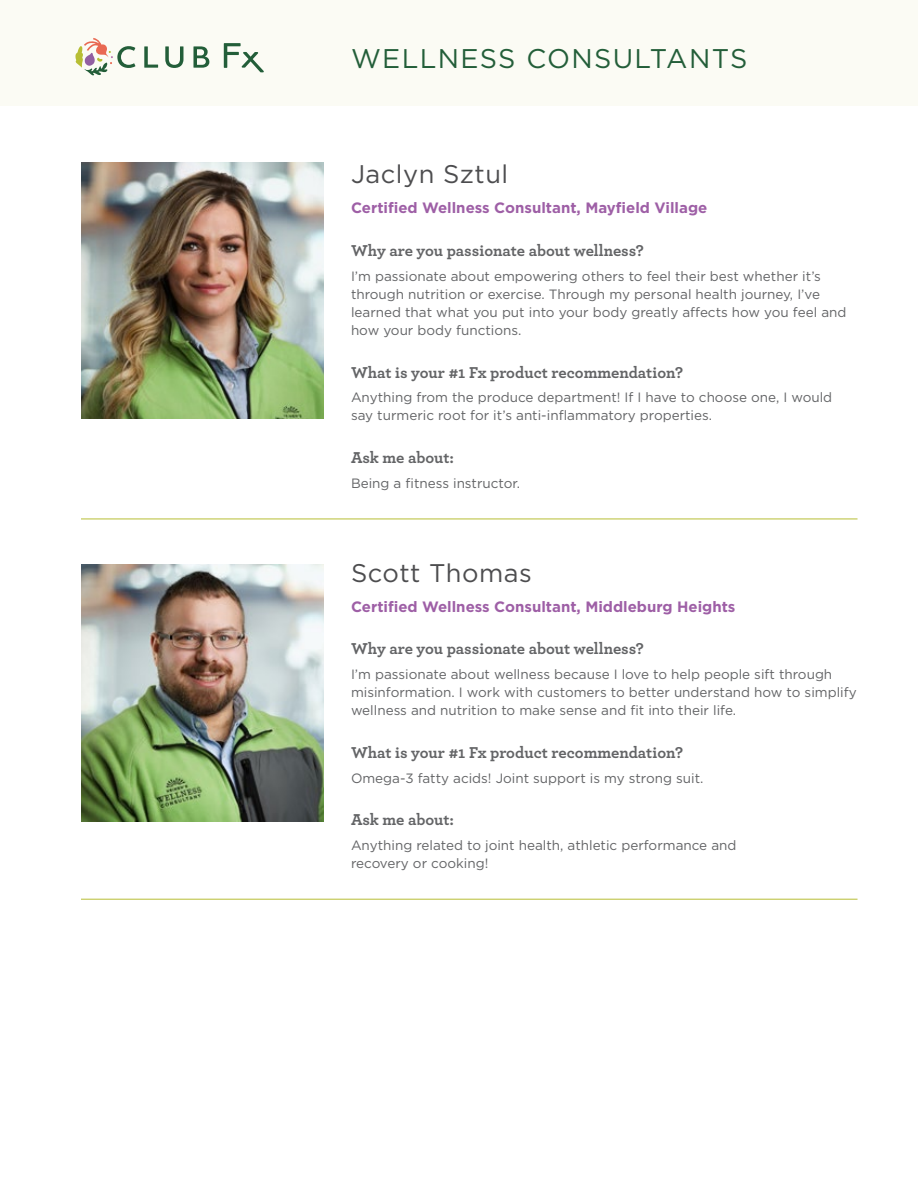
<style>
.page{position:relative;width:918px;height:1188px;background:#fff}
.page>*{position:absolute;margin:0;border:0;box-sizing:border-box;transform-origin:0 0}
.t1{font:27px "Gotham";letter-spacing:.05em;color:#235e39}
.t2{font:25.5px "Gotham";letter-spacing:.02em;color:#4d4d4f}
.t3{font:700 16.5px "Archer";color:#636466}
.t4{font:700 15px "Gotham";color:#9e5fa6}
.t5{font:13.5px/18px "Gotham";color:#636466}
</style>
<div class="page">
<div style="left:0;top:0;width:918px;height:106px;background:#fbfbf4"></div>
<svg style="left:144px;top:46px;width:14px;height:22px"></svg>
<svg style="left:165px;top:46px;width:18px;height:22px"></svg>
<svg style="left:193px;top:46px;width:16px;height:22px"></svg>
<svg style="left:224px;top:43px;width:40px;height:29px"></svg>
<svg style="left:75px;top:38px;width:60px;height:38px"></svg>
<img style="left:81px;top:162px;width:243px;height:256px">
<img style="left:81px;top:565px;width:243px;height:256px">
<hr style="left:81px;top:519px;width:777px;height:1px;background:#b7be34">
<hr style="left:81px;top:899px;width:777px;height:1px;background:#b7be34">
<h1 class="t1" style="left:351px;top:44px;width:398px">WELLNESS CONSULTANTS</h1>
<h2 class="t2" style="left:351px;top:160px;width:159px">Jaclyn Sztul</h2>
<p class="t4" style="left:351px;top:198px;width:358px">Certified Wellness Consultant, Mayfield Village</p>
<p class="t3" style="left:351px;top:238px;width:295px">Why are you passionate about wellness?</p>
<p class="t5" style="left:351px;top:267px;width:497px">I’m passionate about empowering others to feel their best whether it’s through nutrition or exercise. Through my personal health journey, I’ve learned that what you put into your body greatly affects how you feel and how your body functions.</p>
<p class="t3" style="left:351px;top:359px;width:334px">What is your #1 Fx product recommendation?</p>
<p class="t5" style="left:351px;top:388px;width:483px">Anything from the produce department! If I have to choose one, I would say turmeric root for it’s anti-inflammatory properties.</p>
<p class="t3" style="left:351px;top:445px;width:105px">Ask me about:</p>
<p class="t5" style="left:351px;top:474px;width:171px">Being a fitness instructor.</p>
<h2 class="t2" style="left:351px;top:558px;width:182px">Scott Thomas</h2>
<p class="t4" style="left:351px;top:596px;width:386px">Certified Wellness Consultant, Middleburg Heights</p>
<p class="t3" style="left:351px;top:636px;width:295px">Why are you passionate about wellness?</p>
<p class="t5" style="left:351px;top:665px;width:507px">I’m passionate about wellness because I love to help people sift through misinformation. I work with customers to better understand how to simplify wellness and nutrition to make sense and fit into their life.</p>
<p class="t3" style="left:351px;top:739px;width:334px">What is your #1 Fx product recommendation?</p>
<p class="t5" style="left:351px;top:769px;width:354px">Omega-3 fatty acids! Joint support is my strong suit.</p>
<p class="t3" style="left:351px;top:807px;width:105px">Ask me about:</p>
<p class="t5" style="left:351px;top:836px;width:387px">Anything related to joint health, athletic performance and recovery or cooking!</p>
</div>
